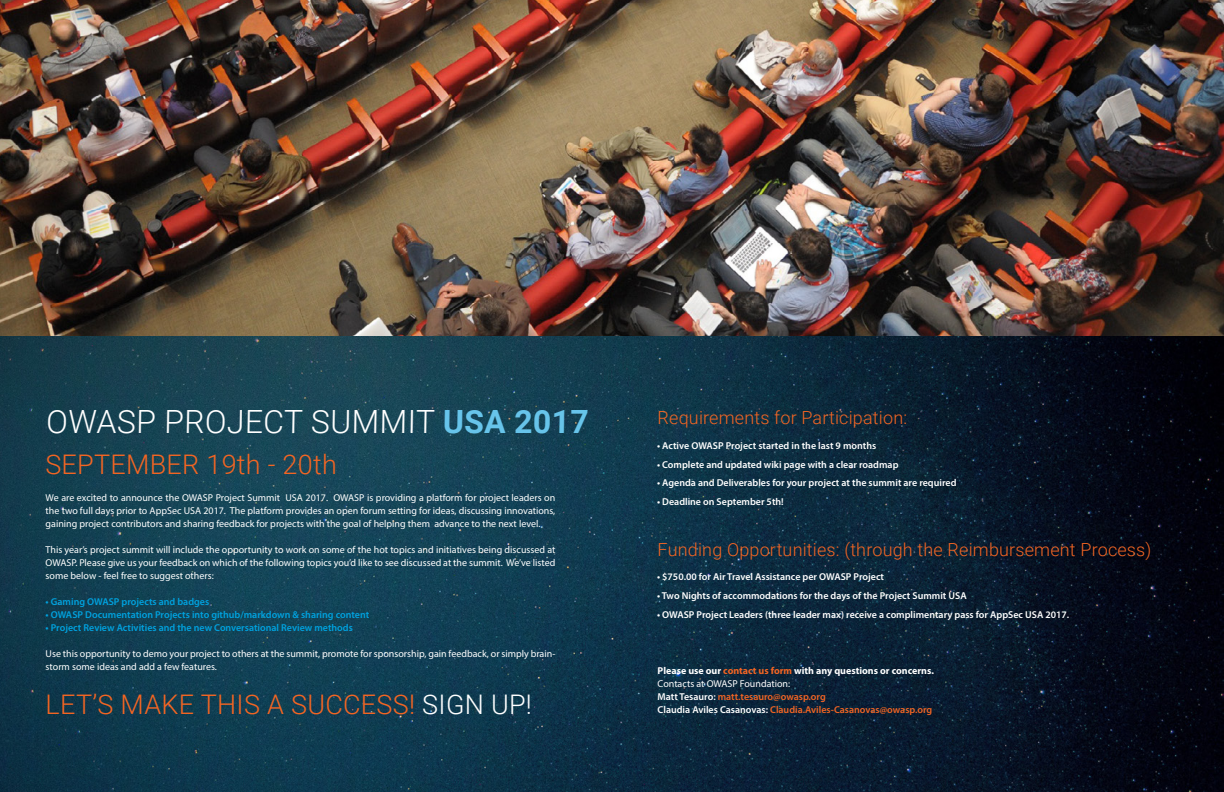
<style>
.page{position:relative;width:1224px;height:792px;background:#fff}
.page>*{position:absolute;margin:0;border:0;box-sizing:border-box;transform-origin:0 0}
.t1{font:300 32px "Roboto";color:#fff}
.t2{font:300 27px "Roboto";letter-spacing:.01em;color:#f36523}
.t3{font:300 18px "Roboto";letter-spacing:.01em;color:#f36523}
.t4{font:10px/13px "Myriad Pro";color:#fff;text-align:justify}
.t5{font:600 10px "Myriad Pro";color:#fff}
.t6{font:600 10px/13px "Myriad Pro";color:#f36523}
.t7{font:600 10px "Myriad Pro";color:#00a2df}
.s1{font-weight:700;color:#67c4ea}
.s2{color:#fff}
.s3{font-weight:700;color:#fff}
.s4{font-weight:700}
.s5{font-weight:400;color:#fff}
</style>
<div class="page">
<img style="left:0;top:0;width:1224px;height:337px">
<img style="left:0;top:337px;width:1224px;height:455px">
<h1 class="t1" style="left:46px;top:399px;width:545px">OWASP PROJECT SUMMIT <span class="s1">USA 2017</span></h1>
<h2 class="t2" style="left:45px;top:445px;width:293px">SEPTEMBER 19th - 20th</h2>
<p class="t4" style="left:46px;top:491px;width:511px">We are excited to announce the OWASP Project Summit USA 2017. OWASP is providing a platform for project leaders on the two full days prior to AppSec USA 2017. The platform provides an open forum setting for ideas, discussing innovations, gaining project contributors and sharing feedback for projects with the goal of helping them advance to the next level.</p>
<p class="t4" style="left:46px;top:543px;width:511px">This year’s project summit will include the opportunity to work on some of the hot topics and initiatives being discussed at OWASP. Please give us your feedback on which of the following topics you’d like to see discussed at the summit. We’ve listed some below - feel free to suggest others:</p>
<p class="t7" style="left:46px;top:596px;width:165px">• Gaming OWASP projects and badges</p>
<p class="t7" style="left:46px;top:609px;width:325px">• OWASP Documentation Projects into github/markdown &amp; sharing content</p>
<p class="t7" style="left:46px;top:622px;width:309px">• Project Review Activities and the new Conversational Review methods</p>
<p class="t4" style="left:46px;top:647px;width:511px">Use this opportunity to demo your project to others at the summit, promote for sponsorship, gain feedback, or simply brain&shy;storm some ideas and add a few features.</p>
<h2 class="t2" style="left:46px;top:686px;width:488px">LET’S MAKE THIS A SUCCESS! <span class="s2">SIGN UP!</span></h2>
<h3 class="t3" style="left:658px;top:405px;width:251px">Requirements for Participation:</h3>
<p class="t5" style="left:657px;top:439px;width:221px">• Active OWASP Project started in the last 9 months</p>
<p class="t5" style="left:657px;top:458px;width:243px">• Complete and updated wiki page with a clear roadmap</p>
<p class="t5" style="left:657px;top:476px;width:301px">• Agenda and Deliverables for your project at the summit are required</p>
<p class="t5" style="left:657px;top:495px;width:128px">• Deadline on September 5th!</p>
<h3 class="t3" style="left:658px;top:537px;width:495px">Funding Opportunities: (through the Reimbursement Process)</h3>
<p class="t5" style="left:657px;top:571px;width:229px">• $750.00 for Air Travel Assistance per OWASP Project</p>
<p class="t5" style="left:657px;top:589px;width:311px">• Two Nights of accommodations for the days of the Project Summit USA</p>
<p class="t5" style="left:657px;top:608px;width:414px">• OWASP Project Leaders (three leader max) receive a complimentary pass for AppSec USA 2017.</p>
<p class="t6" style="left:658px;top:664px;width:278px"><span class="s3">Please use our</span> <span class="s4">contact us form</span> <span class="s3">with any questions or concerns.<br></span><span class="s5">Contacts at OWASP Foundation:<br></span><span class="s2">Matt Tesauro:</span> matt.tesauro@owasp.org<br><span class="s2">Claudia Aviles Casanovas:</span> Claudia.Aviles-Casanovas@owasp.org</p>
</div>
